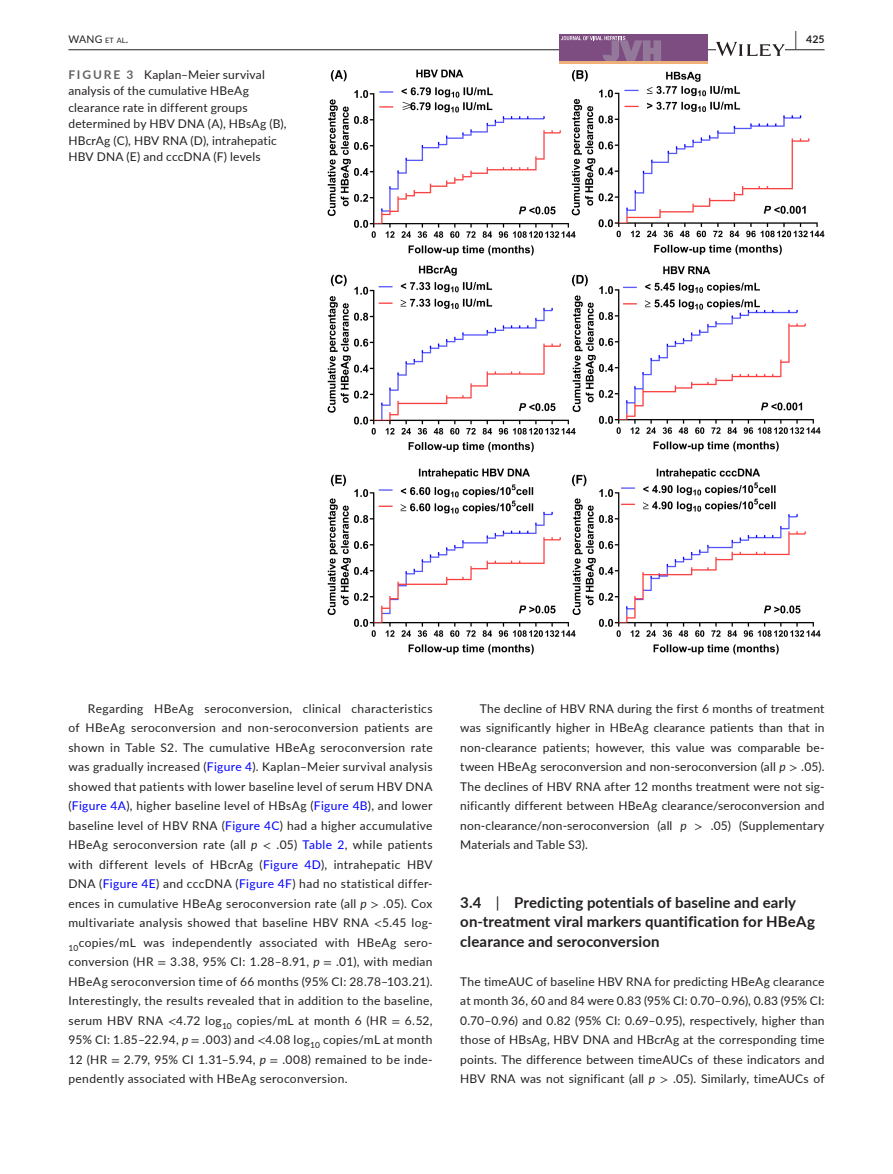
<style>
.page{position:relative;width:893px;height:1174px;background:#fff}
.page>*{position:absolute;margin:0;border:0;box-sizing:border-box;transform-origin:0 0}
.t1{font:700 15px/19.5px "Lato";letter-spacing:.01em;color:#231f20}
.t2{font:12px/19.5px "Lato";letter-spacing:.015em;color:#231f20;text-align:justify}
.t3{font:10.5px "Lato";color:#231f20}
.t4{font:700 10.5px "Lato";color:#231f20}
.s1{font-size:7.35px}
.s2{font-size:19.5px}
.s3{font-weight:700;color:#636366}
.s4{color:#00f}
.s5{font-style:italic}
.s6{font-family:"STIX"}
.s7{font-weight:400}
</style>
<div class="page">
<hr style="left:68px;top:49px;width:756px;height:1px;background:#231f20">
<div style="left:559px;top:34px;width:149px;height:30px;background:#7d4c80"></div>
<svg style="left:561px;top:36px;width:100px;height:26px"></svg>
<hr style="left:559px;top:62px;width:149px;height:2px;background:#efaf78">
<svg style="left:716px;top:42px;width:69px;height:14px"></svg>
<img style="left:327px;top:69px;width:497px;height:585px">
<p class="t3" style="left:68px;top:31px;width:61px">WANG <span class="s1">et al</span>.</p>
<p class="t4" style="left:795px;top:31px;width:31px"><span class="s2">|</span> 425</p>
<p class="t2" style="left:68px;top:66px;width:219px;line-height:16.5px;text-align:left"><span class="s3">FIGURE 3</span> Kaplan–Meier survival analysis of the cumulative HBeAg clearance rate in different groups determined by HBV DNA (A), HBsAg (B), HBcrAg (C), HBV RNA (D), intrahepatic HBV DNA (E) and cccDNA (F) levels</p>
<p class="t2" style="left:68px;top:698px;width:366px;text-indent:20px">Regarding HBeAg seroconversion, clinical characteristics of HBeAg seroconversion and non-seroconversion patients are shown in Table S2. The cumulative HBeAg seroconversion rate was gradually increased (<span class="s4">Figure 4</span>). Kaplan–Meier survival analysis showed that patients with lower baseline level of serum HBV DNA (<span class="s4">Figure 4A</span>), higher baseline level of HBsAg (<span class="s4">Figure 4B</span>), and lower baseline level of HBV RNA (<span class="s4">Figure 4C</span>) had a higher accumulative HBeAg seroconversion rate (all <span class="s5">p</span> <span class="s6">&lt;</span> .05) <span class="s4">Table 2</span>, while patients with different levels of HBcrAg (<span class="s4">Figure 4D</span>), intrahepatic HBV DNA (<span class="s4">Figure 4E</span>) and cccDNA (<span class="s4">Figure 4F</span>) had no statistical differ&shy;ences in cumulative HBeAg seroconversion rate (all <span class="s5">p</span> <span class="s6">&gt;</span> .05). Cox multivariate analysis showed that baseline HBV RNA <span class="s6">&lt;</span>5.45 log-<sub>10</sub>copies/mL was independently associated with HBeAg sero&shy;conversion (HR <span class="s6">=</span> 3.38, 95% CI: 1.28–8.91, <span class="s5">p</span> <span class="s6">=</span> .01), with median HBeAg seroconversion time of 66 months (95% CI: 28.78–103.21).<br>Interestingly, the results revealed that in addition to the baseline, serum HBV RNA <span class="s6">&lt;</span>4.72 log<sub>10</sub> copies/mL at month 6 (HR <span class="s6">=</span> 6.52, 95% CI: 1.85–22.94, <span class="s5">p</span> <span class="s6">=</span> .003) and <span class="s6">&lt;</span>4.08 log<sub>10</sub> copies/mL at month 12 (HR <span class="s6">=</span> 2.79, 95% CI 1.31–5.94, <span class="s5">p</span> <span class="s6">=</span> .008) remained to be inde&shy;pendently associated with HBeAg seroconversion.</p>
<p class="t2" style="left:460px;top:698px;width:366px;text-indent:20px">The decline of HBV RNA during the first 6 months of treatment was significantly higher in HBeAg clearance patients than that in non-clearance patients; however, this value was comparable be&shy;tween HBeAg seroconversion and non-seroconversion (all <span class="s5">p</span> <span class="s6">&gt;</span> .05).<br>The declines of HBV RNA after 12 months treatment were not sig&shy;nificantly different between HBeAg clearance/seroconversion and non-clearance/non-seroconversion (all <span class="s5">p</span> <span class="s6">&gt;</span> .05) (Supplementary Materials and Table S3).</p>
<p class="t1" style="left:460px;top:892px;width:356px">3.4 <span class="s7">|</span> Predicting potentials of baseline and early on-treatment viral markers quantification for HBeAg clearance and seroconversion</p>
<p class="t2" style="left:460px;top:971px;width:366px">The timeAUC of baseline HBV RNA for predicting HBeAg clearance at month 36, 60 and 84 were 0.83 (95% CI: 0.70–0.96), 0.83 (95% CI:<br>0.70–0.96) and 0.82 (95% CI: 0.69–0.95), respectively, higher than those of HBsAg, HBV DNA and HBcrAg at the corresponding time points. The difference between timeAUCs of these indicators and HBV RNA was not significant (all <span class="s5">p</span> <span class="s6">&gt;</span> .05). Similarly, timeAUCs of</p>
</div>
